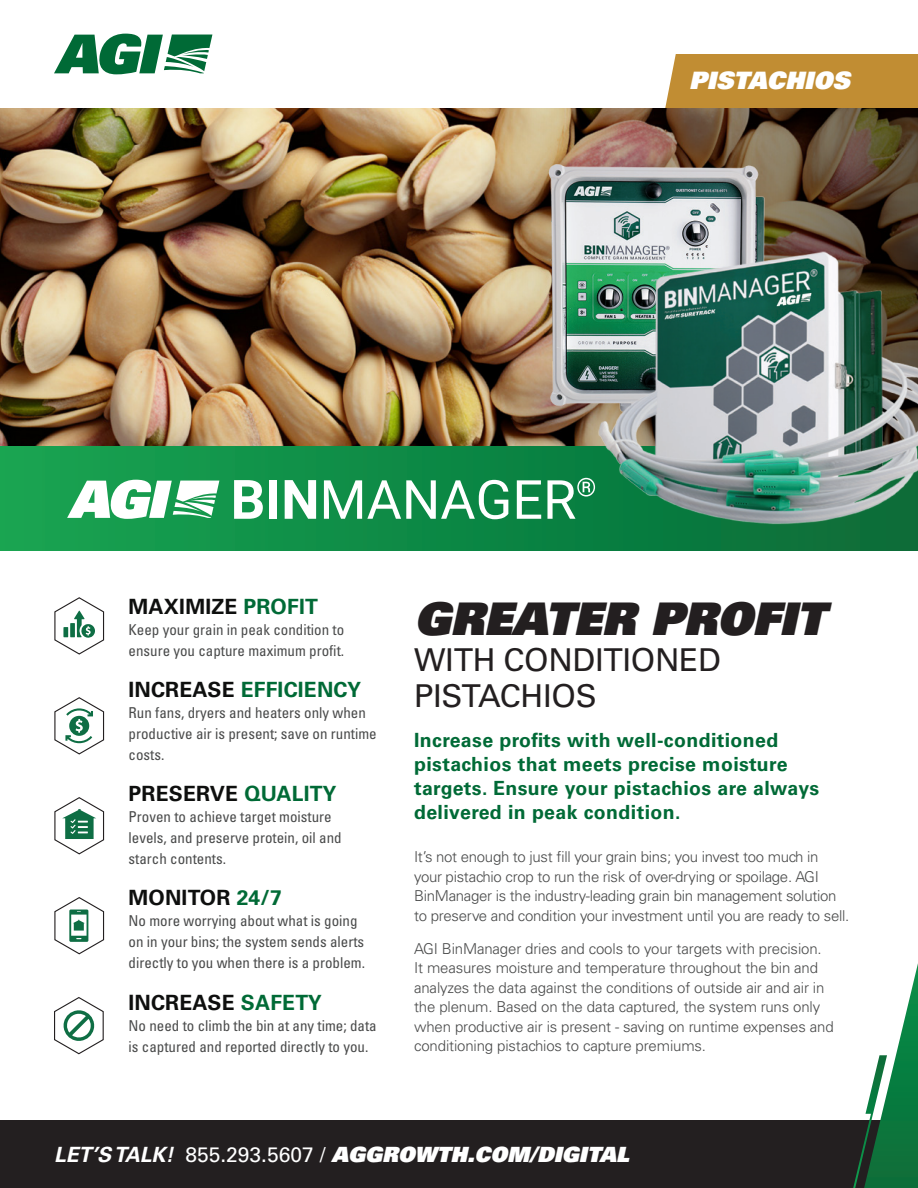
<style>
.page{position:relative;width:918px;height:1188px;background:#fff}
.page>*{position:absolute;margin:0;border:0;box-sizing:border-box;transform-origin:0 0}
.t1{font:45px "Univers LT Std X Black Obl";letter-spacing:-.01em;color:#231f20}
.t2{font:31.5px/36px "Univers LT Std";letter-spacing:-.01em;color:#231f20}
.t3{font:24px "Univers LT Std X Black Obl";color:#fff}
.t4{font:700 21px "Univers LT Std";letter-spacing:.01em;color:#0e0f0e}
.t5{font:21px "Univers LT Std X Black Obl";color:#fff}
.t6{font:700 21px "Univers LT Std";letter-spacing:.01em;color:#006a36}
.t7{font:700 19.5px/24px "Univers LT Std";letter-spacing:.02em;color:#006a36}
.t8{font:300 15px/19.5px "Univers LT Std";letter-spacing:-.01em;color:#494a4a}
.t9{font:condensed 15px/21px "Univers LT Std";color:#494a4a}
.s1{color:#006a36}
.s2{color:#0e0f0e}
.s3{font-family:"Univers LT Std";font-weight:700;font-style:italic}
.s4{font-family:"Univers LT Std"}
</style>
<div class="page">
<img style="left:0;top:108px;width:477px;height:339px">
<svg style="left:54px;top:34px;width:158px;height:40px"></svg>
<svg style="left:54px;top:597px;width:51px;height:58px"></svg>
<svg style="left:54px;top:697px;width:51px;height:58px"></svg>
<svg style="left:54px;top:797px;width:51px;height:58px"></svg>
<svg style="left:54px;top:897px;width:51px;height:58px"></svg>
<svg style="left:54px;top:997px;width:50px;height:58px"></svg>
<svg style="left:0;top:447px;width:477px;height:103px;background:#12954b"></svg>
<div style="left:0;top:1120px;width:918px;height:68px;background:#231f20"></div>
<svg style="left:853px;top:963px;width:65px;height:225px"></svg>
<img style="left:477px;top:108px;width:441px;height:443px">
<svg style="left:67px;top:480px;width:152px;height:39px"></svg>
<svg style="left:234px;top:480px;width:29px;height:39px"></svg>
<div style="left:269px;top:480px;width:8px;height:39px;background:#fff"></div>
<svg style="left:285px;top:480px;width:31px;height:39px"></svg>
<svg style="left:324px;top:480px;width:184px;height:39px"></svg>
<svg style="left:517px;top:480px;width:24px;height:39px"></svg>
<svg style="left:547px;top:478px;width:48px;height:41px"></svg>
<div style="left:665px;top:54px;width:253px;height:54px;background:#c18d33"></div>
<p class="t3" style="left:689px;top:64px;width:162px">PISTACHIOS</p>
<p class="t4" style="left:129px;top:594px;width:191px">MAXIMIZE <span class="s1">PROFIT</span></p>
<p class="t9" style="left:129px;top:619px;width:217px">Keep your grain in peak condition to ensure you capture maximum profit.</p>
<p class="t6" style="left:129px;top:677px;width:234px"><span class="s2">INCREASE</span> EFFICIENCY</p>
<p class="t9" style="left:129px;top:702px;width:250px">Run fans, dryers and heaters only when productive air is present; save on runtime costs.</p>
<p class="t4" style="left:129px;top:781px;width:210px">PRESERVE <span class="s1">QUALITY</span></p>
<p class="t9" style="left:129px;top:806px;width:215px">Proven to achieve target moisture levels, and preserve protein, oil and starch contents.</p>
<p class="t4" style="left:129px;top:886px;width:155px">MONITOR <span class="s1">24/7</span></p>
<p class="t9" style="left:129px;top:910px;width:238px">No more worrying about what is going on in your bins; the system sends alerts directly to you when there is a problem.</p>
<p class="t4" style="left:129px;top:990px;width:195px">INCREASE <span class="s1">SAFETY</span></p>
<p class="t9" style="left:129px;top:1015px;width:250px">No need to climb the bin at any time; data is captured and reported directly to you.</p>
<p class="t1" style="left:414px;top:589px;width:413px">GREATER PROFIT</p>
<p class="t2" style="left:414px;top:642px;width:308px">WITH CONDITIONED<br>PISTACHIOS</p>
<p class="t7" style="left:414px;top:728px;width:407px">Increase profits with well-conditioned pistachios that meets precise moisture targets. Ensure your pistachios are always delivered in peak condition.</p>
<p class="t8" style="left:414px;top:847px;width:437px">It’s not enough to just fill your grain bins; you invest too much in your pistachio crop to run the risk of over-drying or spoilage. AGI BinManager is the industry-leading grain bin management solution to preserve and condition your investment until you are ready to sell.</p>
<p class="t8" style="left:414px;top:939px;width:421px">AGI BinManager dries and cools to your targets with precision.<br>It measures moisture and temperature throughout the bin and analyzes the data against the conditions of outside air and air in the plenum. Based on the data captured, the system runs only when productive air is present - saving on runtime expenses and conditioning pistachios to capture premiums.</p>
<p class="t5" style="left:54px;top:1140px;width:577px"><span class="s3">LET’S TALK!</span> <span class="s4">855.293.5607 /</span> AGGROWTH.COM/DIGITAL</p>
</div>
